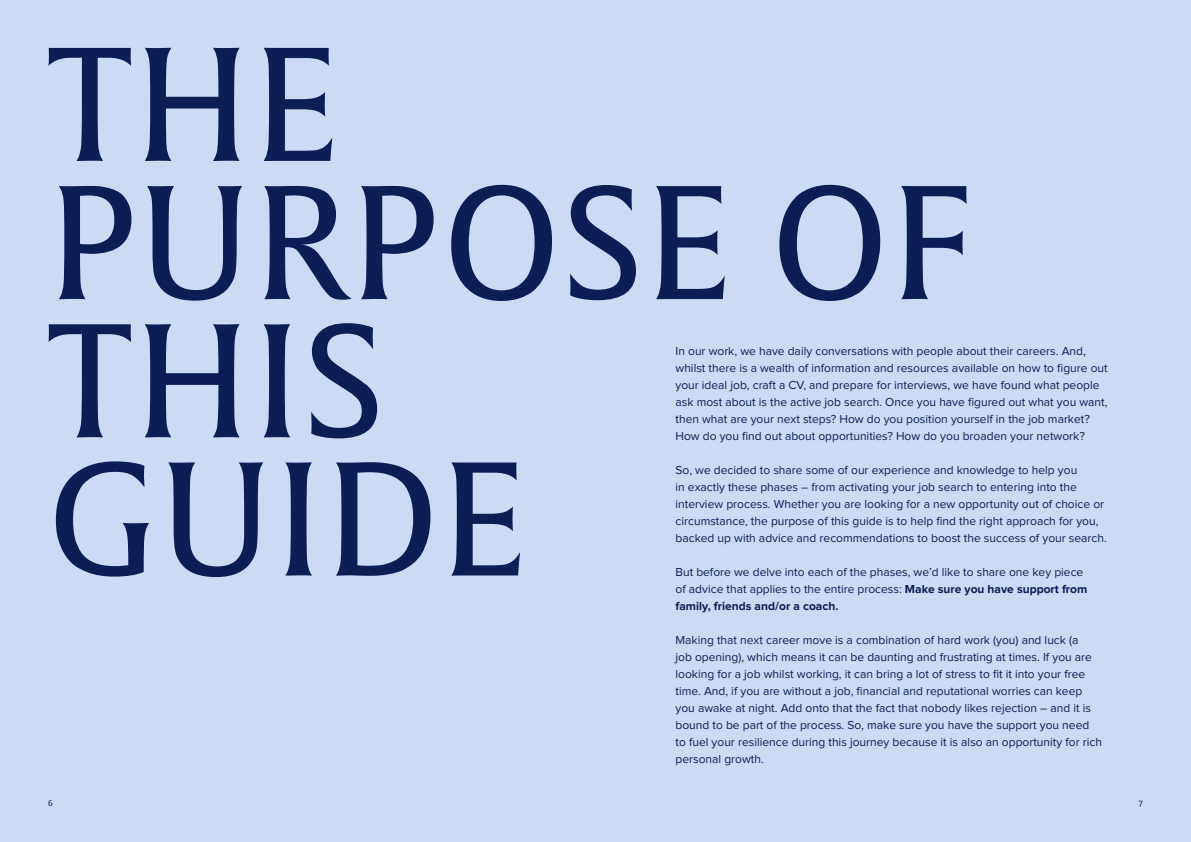
<style>
.page{position:relative;width:1191px;height:842px;background:#ccdaf3}
.page>*{position:absolute;margin:0;border:0;box-sizing:border-box;transform-origin:0 0}
.t1{font:158.7px/138.2px "Alverata";color:#0d1d55}
.t2{font:12px/17px "Proxima Nova";color:#0d1d55}
.t3{font:8px "Alverata";color:#0d1d55}
.s1{font-weight:700}
</style>
<div class="page">
<h1 class="t1" style="left:47px;top:40px;width:925px">THE<br>PURPOSE OF<br>THIS<br>GUIDE</h1>
<p class="t2" style="left:675px;top:342px;width:434px">In our work, we have daily conversations with people about their careers. And, whilst there is a wealth of information and resources available on how to figure out your ideal job, craft a CV, and prepare for interviews, we have found what people ask most about is the active job search. Once you have figured out what you want, then what are your next steps? How do you position yourself in the job market?<br>How do you find out about opportunities? How do you broaden your network?</p>
<p class="t2" style="left:675px;top:461px;width:433px">So, we decided to share some of our experience and knowledge to help you<br>in exactly these phases – from activating your job search to entering into the interview process. Whether you are looking for a new opportunity out of choice or circumstance, the purpose of this guide is to help find the right approach for you, backed up with advice and recommendations to boost the success of your search.</p>
<p class="t2" style="left:675px;top:563px;width:413px">But before we delve into each of the phases, we’d like to share one key piece of advice that applies to the entire process: <span class="s1">Make sure you have support from family, friends and/or a coach.</span></p>
<p class="t2" style="left:675px;top:631px;width:428px">Making that next career move is a combination of hard work (you) and luck (a<br>job opening), which means it can be daunting and frustrating at times. If you are looking for a job whilst working, it can bring a lot of stress to fit it into your free time. And, if you are without a job, financial and reputational worries can keep you awake at night. Add onto that the fact that nobody likes rejection – and it is bound to be part of the process. So, make sure you have the support you need to fuel your resilience during this journey because it is also an opportunity for rich personal growth.</p>
<p class="t3" style="left:48px;top:798px;width:6px">6</p>
<p class="t3" style="left:1139px;top:798px;width:6px">7</p>
</div>
